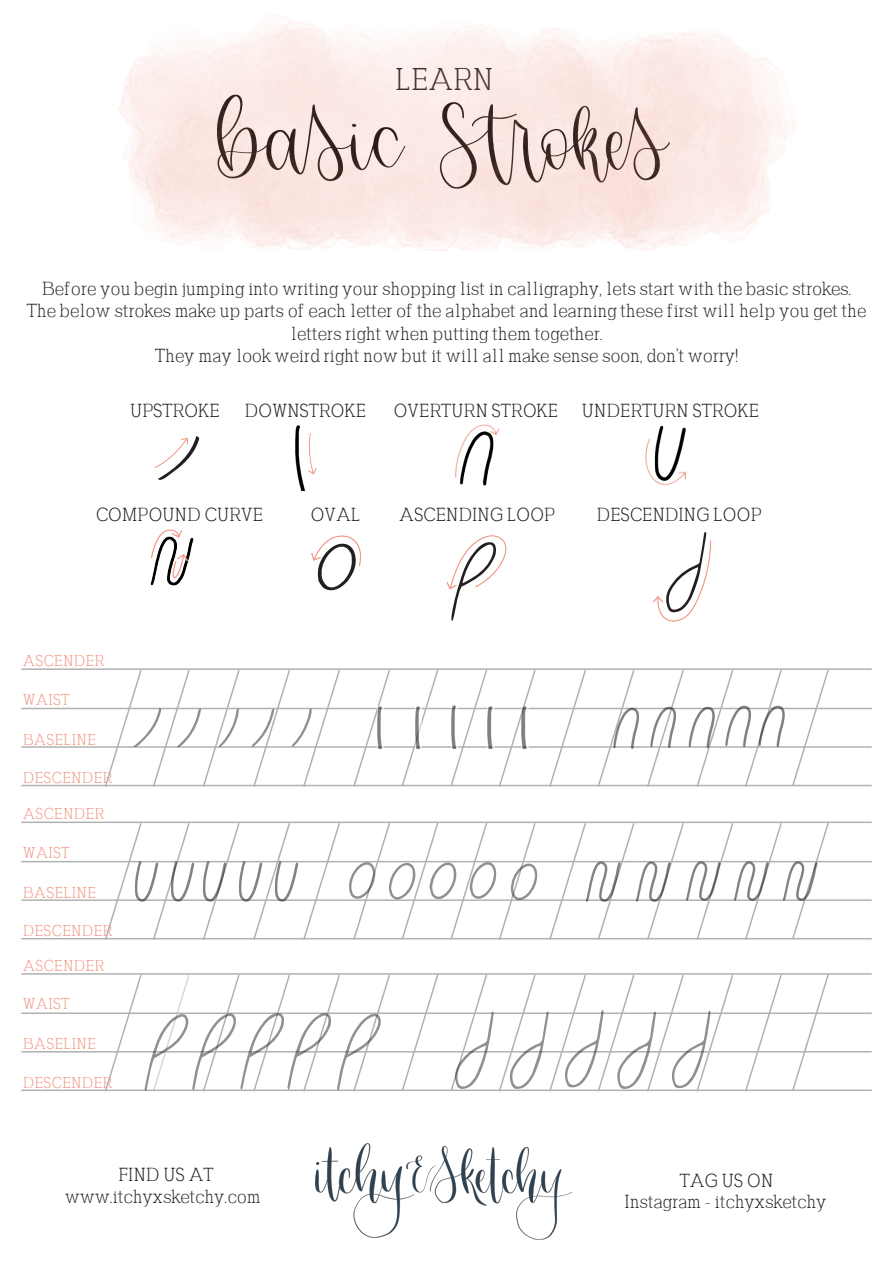
<style>
.page{position:relative;width:893px;height:1263px;background:#fff}
.page>*{position:absolute;margin:0;border:0;box-sizing:border-box;transform-origin:0 0}
.t1{font:30px "Ahijah";color:#231f20}
.t2{font:18px/22.5px "Ahijah";color:#231f20;text-align:center}
.t3{font:15px "Ahijah";letter-spacing:.02em;color:#f19786}
</style>
<div class="page">
<img style="left:316px;top:1144px;width:256px;height:96px">
<img style="left:118px;top:21px;width:678px;height:230px">
<img style="left:154px;top:436px;width:46px;height:44px">
<img style="left:299px;top:483px;width:6px;height:7px">
<img style="left:295px;top:425px;width:22px;height:58px">
<img style="left:455px;top:424px;width:45px;height:62px">
<img style="left:653px;top:480px;width:26px;height:6px">
<img style="left:645px;top:425px;width:42px;height:55px">
<svg style="left:318px;top:576px;width:33px;height:15px"></svg>
<svg style="left:451px;top:596px;width:8px;height:24px"></svg>
<img style="left:311px;top:535px;width:50px;height:41px">
<img style="left:446px;top:535px;width:61px;height:61px">
<img style="left:652px;top:532px;width:60px;height:90px">
<img style="left:150px;top:529px;width:44px;height:57px">
<hr style="left:21px;top:668px;width:851px;height:2px;background:#b0b1b0">
<hr style="left:21px;top:785px;width:851px;height:1px;background:#b0b1b0">
<hr style="left:21px;top:746px;width:851px;height:2px;background:#b0b1b0">
<hr style="left:21px;top:708px;width:851px;height:1px;background:#b0b1b0">
<svg style="left:497px;top:668px;width:40px;height:119px"></svg>
<svg style="left:449px;top:668px;width:39px;height:119px"></svg>
<svg style="left:401px;top:668px;width:39px;height:119px"></svg>
<svg style="left:352px;top:668px;width:39px;height:119px"></svg>
<svg style="left:646px;top:668px;width:39px;height:119px"></svg>
<svg style="left:596px;top:668px;width:40px;height:119px"></svg>
<svg style="left:548px;top:668px;width:39px;height:119px"></svg>
<svg style="left:744px;top:668px;width:39px;height:119px"></svg>
<svg style="left:695px;top:668px;width:39px;height:119px"></svg>
<svg style="left:791px;top:668px;width:39px;height:119px"></svg>
<hr style="left:21px;top:821px;width:851px;height:2px;background:#b0b1b0">
<hr style="left:21px;top:938px;width:851px;height:1px;background:#b0b1b0">
<hr style="left:21px;top:899px;width:851px;height:2px;background:#b0b1b0">
<hr style="left:21px;top:861px;width:851px;height:1px;background:#b0b1b0">
<svg style="left:252px;top:821px;width:39px;height:119px"></svg>
<svg style="left:202px;top:821px;width:39px;height:119px"></svg>
<svg style="left:152px;top:821px;width:39px;height:119px"></svg>
<svg style="left:104px;top:821px;width:39px;height:119px"></svg>
<svg style="left:302px;top:821px;width:39px;height:119px"></svg>
<svg style="left:646px;top:821px;width:39px;height:119px"></svg>
<svg style="left:596px;top:821px;width:40px;height:119px"></svg>
<svg style="left:548px;top:821px;width:39px;height:119px"></svg>
<svg style="left:744px;top:821px;width:39px;height:119px"></svg>
<svg style="left:695px;top:821px;width:39px;height:119px"></svg>
<svg style="left:791px;top:821px;width:39px;height:119px"></svg>
<hr style="left:21px;top:973px;width:851px;height:2px;background:#b0b1b0">
<hr style="left:21px;top:1089px;width:851px;height:2px;background:#b0b1b0">
<hr style="left:21px;top:1051px;width:851px;height:1px;background:#b0b1b0">
<hr style="left:21px;top:1012px;width:851px;height:2px;background:#b0b1b0">
<svg style="left:401px;top:973px;width:39px;height:117px"></svg>
<svg style="left:744px;top:973px;width:39px;height:119px"></svg>
<svg style="left:791px;top:973px;width:39px;height:117px"></svg>
<svg style="left:104px;top:668px;width:137px;height:119px"></svg>
<svg style="left:251px;top:668px;width:90px;height:119px"></svg>
<img style="left:377px;top:706px;width:7px;height:43px">
<img style="left:415px;top:706px;width:7px;height:43px">
<img style="left:451px;top:706px;width:7px;height:42px">
<img style="left:488px;top:707px;width:6px;height:42px">
<img style="left:522px;top:706px;width:6px;height:43px">
<img style="left:602px;top:700px;width:49px;height:58px">
<img style="left:639px;top:699px;width:39px;height:58px">
<img style="left:678px;top:699px;width:37px;height:58px">
<img style="left:715px;top:698px;width:48px;height:59px">
<img style="left:748px;top:698px;width:48px;height:58px">
<img style="left:123px;top:851px;width:37px;height:59px">
<img style="left:160px;top:851px;width:31px;height:60px">
<img style="left:191px;top:851px;width:45px;height:60px">
<img style="left:228px;top:852px;width:36px;height:59px">
<img style="left:264px;top:851px;width:45px;height:60px">
<svg style="left:349px;top:821px;width:188px;height:119px"></svg>
<img style="left:580px;top:857px;width:246px;height:49px">
<svg style="left:104px;top:973px;width:287px;height:119px"></svg>
<svg style="left:449px;top:973px;width:285px;height:119px"></svg>
<p class="t1" style="left:395px;top:61px;width:100px">LEARN</p>
<p class="t2" style="left:27px;top:277px;width:841px">Before you begin jumping into writing your shopping list in calligraphy, lets start with the basic strokes.<br>The below strokes make up parts of each letter of the alphabet and learning these first will help you get the letters right when putting them together.</p>
<p class="t2" style="left:155px;top:344px;width:584px">They may look weird right now but it will all make sense soon, don’t worry!</p>
<p class="t2" style="left:130px;top:399px;width:91px">UPSTROKE</p>
<p class="t2" style="left:244px;top:399px;width:123px">DOWNSTROKE</p>
<p class="t2" style="left:393px;top:399px;width:166px">OVERTURN STROKE</p>
<p class="t2" style="left:581px;top:399px;width:179px">UNDERTURN STROKE</p>
<p class="t2" style="left:96px;top:503px;width:169px">COMPOUND CURVE</p>
<p class="t2" style="left:310px;top:503px;width:51px">OVAL</p>
<p class="t2" style="left:399px;top:503px;width:157px">ASCENDING LOOP</p>
<p class="t2" style="left:596px;top:503px;width:167px">DESCENDING LOOP</p>
<p class="t3" style="left:23px;top:652px;width:83px">ASCENDER</p>
<p class="t3" style="left:23px;top:690px;width:48px">WAIST</p>
<p class="t3" style="left:23px;top:730px;width:74px">BASELINE</p>
<p class="t3" style="left:23px;top:768px;width:91px">DESCENDER</p>
<p class="t3" style="left:23px;top:805px;width:83px">ASCENDER</p>
<p class="t3" style="left:23px;top:843px;width:48px">WAIST</p>
<p class="t3" style="left:23px;top:883px;width:74px">BASELINE</p>
<p class="t3" style="left:23px;top:921px;width:91px">DESCENDER</p>
<p class="t3" style="left:23px;top:956px;width:83px">ASCENDER</p>
<p class="t3" style="left:23px;top:995px;width:48px">WAIST</p>
<p class="t3" style="left:23px;top:1035px;width:74px">BASELINE</p>
<p class="t3" style="left:23px;top:1073px;width:91px">DESCENDER</p>
<p class="t2" style="left:118px;top:1163px;width:97px">FIND US AT</p>
<p class="t2" style="left:65px;top:1185px;width:197px">www.itchyxsketchy.com</p>
<p class="t2" style="left:680px;top:1169px;width:95px">TAG US ON</p>
<p class="t2" style="left:625px;top:1190px;width:203px">Instagram - itchyxsketchy</p>
</div>
